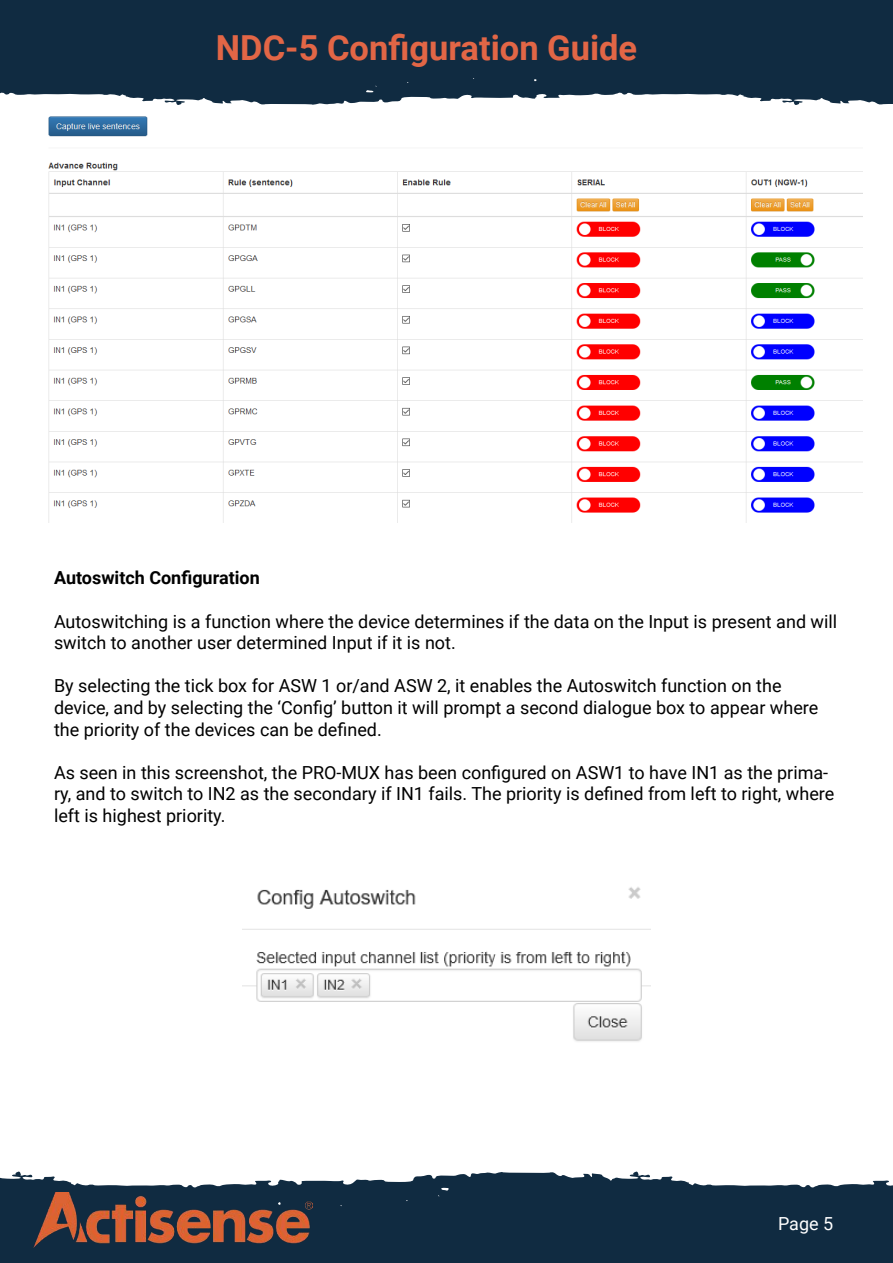
<style>
.page{position:relative;width:893px;height:1263px;background:#fff}
.page>*{position:absolute;margin:0;border:0;box-sizing:border-box;transform-origin:0 0}
.t1{font:700 34.5px "Roboto";color:#e26646}
.t2{font:18px/21.6px "Roboto";color:#000}
.t3{font:700 18px "Roboto";color:#000}
.t4{font:18px "Roboto";color:#fff}
</style>
<div class="page">
<svg style="left:0;top:1171px;width:893px;height:92px;background:#2f475a"></svg>
<img style="left:33px;top:1193px;width:280px;height:55px">
<svg style="left:0;top:0;width:893px;height:105px;background:#1f384d"></svg>
<img style="left:48px;top:116px;width:814px;height:407px">
<img style="left:242px;top:887px;width:409px;height:155px">
<h1 class="t1" style="left:216px;top:24px;width:423px">NDC-5 Configuration Guide</h1>
<p class="t3" style="left:54px;top:565px;width:207px">Autoswitch Configuration</p>
<p class="t2" style="left:54px;top:610px;width:785px">Autoswitching is a function where the device determines if the data on the Input is present and will switch to another user determined Input if it is not.</p>
<p class="t2" style="left:54px;top:674px;width:766px">By selecting the tick box for ASW 1 or/and ASW 2, it enables the Autoswitch function on the device, and by selecting the ‘Config’ button it will prompt a second dialogue box to appear where the priority of the devices can be defined.</p>
<p class="t2" style="left:54px;top:761px;width:782px">As seen in this screenshot, the PRO-MUX has been configured on ASW1 to have IN1 as the prima&shy;ry, and to switch to IN2 as the secondary if IN1 fails. The priority is defined from left to right, where left is highest priority.</p>
<p class="t4" style="left:778px;top:1211px;width:57px">Page 5</p>
</div>
